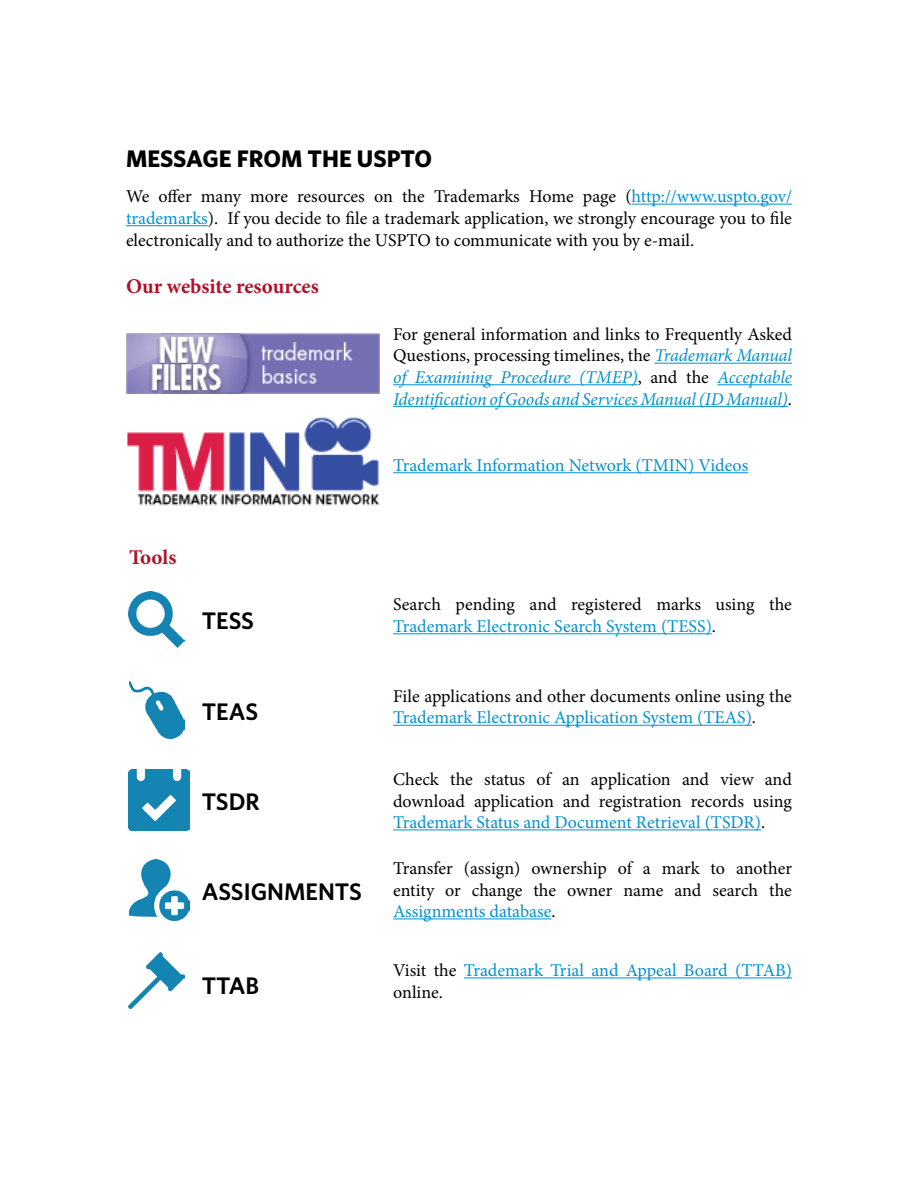
<style>
.page{position:relative;width:918px;height:1188px;background:#fff}
.page>*{position:absolute;margin:0;border:0;box-sizing:border-box;transform-origin:0 0}
.t1{font:600 24px "Whitney";color:#000}
.t2{font:700 24px "Whitney";color:#000}
.Question{font:700 21px "Minion Pro";color:#ae132a}
.Indent{font:18px/21.6px "Minion Pro";color:#000}
.body{font:18px/21.6px "Minion Pro";letter-spacing:-.005em;color:#000;text-align:justify}
.Indent-2{font:italic 18px/21.6px "Minion Pro";letter-spacing:-.01em;color:#0091d1;text-align:justify}
.Indent-3{font:18px/21.6px "Minion Pro";color:#0091d1}
.s1{color:#0091d1}
.s2{font-style:normal;color:#000}
.s3{color:#000}
</style>
<div class="page">
<hr style="left:393px;top:633px;width:319px;height:1px;background:#0091d1">
<hr style="left:393px;top:725px;width:359px;height:1px;background:#0091d1">
<hr style="left:393px;top:829px;width:368px;height:1px;background:#0091d1">
<hr style="left:393px;top:918px;width:158px;height:1px;background:#0091d1">
<hr style="left:464px;top:977px;width:328px;height:1px;background:#0091d1">
<img style="left:129px;top:592px;width:56px;height:55px">
<img style="left:129px;top:681px;width:56px;height:57px">
<img style="left:129px;top:770px;width:61px;height:60px">
<img style="left:129px;top:860px;width:61px;height:61px">
<img style="left:129px;top:953px;width:56px;height:55px">
<img style="left:127px;top:417px;width:253px;height:89px">
<hr style="left:393px;top:472px;width:355px;height:1px;background:#0091d1">
<img style="left:126px;top:333px;width:254px;height:61px">
<hr style="left:654px;top:363px;width:138px;height:1px;background:#0091d1">
<hr style="left:393px;top:384px;width:245px;height:1px;background:#0091d1">
<hr style="left:717px;top:384px;width:75px;height:1px;background:#0091d1">
<hr style="left:393px;top:406px;width:395px;height:1px;background:#0091d1">
<hr style="left:632px;top:204px;width:160px;height:1px;background:#0091d1">
<hr style="left:126px;top:225px;width:82px;height:1px;background:#0091d1">
<h1 class="t2" style="left:126px;top:143px;width:308px">MESSAGE FROM THE USPTO</h1>
<p class="body" style="left:126px;top:186px;width:667px">We offer many more resources on the Trademarks Home page (<span class="s1">http://www.uspto.gov/ trademarks</span>). If you decide to file a trademark application, we strongly encourage you to file electronically and to authorize the USPTO to communicate with you by e-mail.</p>
<h2 class="Question" style="left:126px;top:272px;width:194px">Our website resources</h2>
<p class="Indent-2" style="left:393px;top:323px;width:400px"><span class="s2">For general information and links to Frequently Asked Questions, processing timelines, the</span> Trademark Manual of Examining Procedure (TMEP)<span class="s2">, and the</span> Acceptable Identification of Goods and Services Manual (ID Manual)<span class="s2">.</span></p>
<h2 class="Question" style="left:129px;top:542px;width:49px">Tools</h2>
<h1 class="t1" style="left:202px;top:605px;width:54px">TESS</h1>
<h1 class="t1" style="left:202px;top:696px;width:58px">TEAS</h1>
<h1 class="t1" style="left:202px;top:785px;width:60px">TSDR</h1>
<h1 class="t1" style="left:202px;top:875px;width:162px">ASSIGNMENTS</h1>
<h1 class="t1" style="left:202px;top:970px;width:59px">TTAB</h1>
<p class="Indent-3" style="left:393px;top:454px;width:357px">Trademark Information Network (TMIN) Videos</p>
<p class="Indent" style="left:393px;top:594px;width:400px">Search pending and registered marks using the<br><span class="s1">Trademark Electronic Search System (TESS)</span>.</p>
<p class="Indent" style="left:393px;top:685px;width:400px">File applications and other documents online using the<br><span class="s1">Trademark Electronic Application System (TEAS)</span>.</p>
<p class="Indent" style="left:393px;top:768px;width:400px;text-align:justify">Check the status of an application and view and download application and registration records using <span class="s1">Trademark Status and Document Retrieval (TSDR)</span>.</p>
<p class="Indent" style="left:393px;top:857px;width:400px;text-align:justify">Transfer (assign) ownership of a mark to another entity or change the owner name and search the <span class="s1">Assignments database</span>.</p>
<p class="Indent-3" style="left:393px;top:960px;width:400px"><span class="s3">Visit the</span> Trademark Trial and Appeal Board (TTAB) <span class="s3">online.</span></p>
</div>
